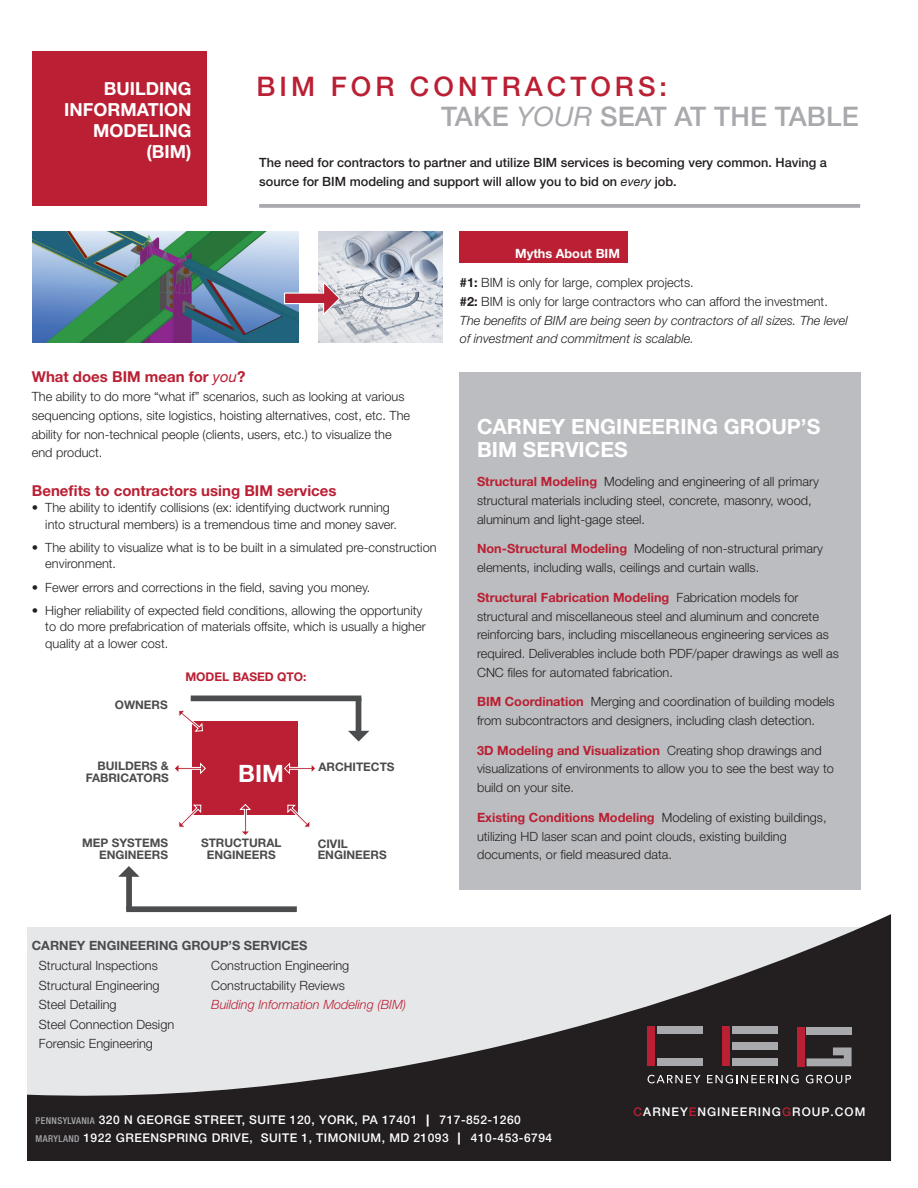
<style>
.page{position:relative;width:918px;height:1188px;background:#fff}
.page>*{position:absolute;margin:0;border:0;box-sizing:border-box;transform-origin:0 0}
.t1{font:500 27px/30px "Helvetica Neue LT Std";letter-spacing:.15em;color:#ba1f33}
.t2{font:700 25.5px "Helvetica Neue LT Std";color:#fff}
.t3{font:700 24px "Helvetica Neue LT Std";color:#fff}
.t4{font:700 21px "Helvetica Neue LT Std";color:#fff}
.t5{font:700 18px/21px "Helvetica Neue LT Std";color:#fff}
.t6{font:700 15px "Helvetica Neue LT Std";color:#ba1f33}
.t7{font:300 12.75px/18.8px "Helvetica Neue LT Std";color:#231f20}
.t8{font:italic 300 12.75px/18.8px "Helvetica Neue LT Std";color:#231f20}
.t9{font:500 12.75px/18.8px "Helvetica Neue LT Std";color:#231f20}
.t10{font:italic 300 12.75px "Helvetica Neue LT Std";color:#ba1f33}
.t11{font:700 12.75px "Helvetica Neue LT Std";color:#4b4c4d}
.t12{font:700 12.75px "Helvetica Neue LT Std";color:#fff}
.t13{font:500 12px/18px "Helvetica Neue LT Std";letter-spacing:.04em;color:#fff}
.t14{font:500 12px "Helvetica Neue LT Std";letter-spacing:.085em;color:#fff}
.t15{font:700 12px "Helvetica Neue LT Std";color:#ba1f33}
.t16{font:700 11.85px/11.9px "Helvetica Neue LT Std";color:#4b4c4d}
.s1{color:#a8a9ad}
.s2{font-weight:400;font-style:italic;color:#a8a9ad}
.s3{font-weight:400;font-style:italic}
.s4{font-weight:700;font-style:normal}
.s5{font-style:normal}
.s6{font-weight:700;color:#ba1f33}
.s7{font-stretch:condensed;font-size:9.45px;color:#a8a9ad}
.s8{font-weight:800}
.s9{color:#ba1f33}
</style>
<div class="page">
<div style="left:191px;top:696px;width:170px;height:5px;background:#4b4c4d"></div>
<div style="left:356px;top:698px;width:5px;height:34px;background:#4b4c4d"></div>
<svg style="left:348px;top:731px;width:21px;height:11px"></svg>
<svg style="left:126px;top:906px;width:171px;height:6px"></svg>
<svg style="left:126px;top:877px;width:6px;height:33px"></svg>
<svg style="left:118px;top:866px;width:22px;height:11px"></svg>
<div style="left:192px;top:721px;width:106px;height:94px;background:#ba1f33"></div>
<svg style="left:284px;top:762px;width:31px;height:13px"></svg>
<svg style="left:175px;top:762px;width:31px;height:12px"></svg>
<svg style="left:287px;top:804px;width:23px;height:24px"></svg>
<svg style="left:239px;top:804px;width:12px;height:31px"></svg>
<svg style="left:178px;top:804px;width:24px;height:24px"></svg>
<svg style="left:178px;top:710px;width:25px;height:22px"></svg>
<div style="left:32px;top:51px;width:175px;height:155px;background:#ba1f33"></div>
<img style="left:318px;top:231px;width:124px;height:111px">
<img style="left:32px;top:231px;width:267px;height:111px">
<div style="left:459px;top:372px;width:401px;height:518px;background:#bcbdc0"></div>
<svg style="left:259px;top:204px;width:601px;height:4px;background:#adaeb1"></svg>
<svg style="left:283px;top:280px;width:58px;height:37px"></svg>
<div style="left:460px;top:231px;width:168px;height:32px;background:#ba1f33"></div>
<svg style="left:27px;top:914px;width:864px;height:247px;background:#898789"></svg>
<div style="left:657px;top:1058px;width:45px;height:8px;background:#a8a9ad"></div>
<div style="left:657px;top:1027px;width:45px;height:7px;background:#a8a9ad"></div>
<div style="left:647px;top:1027px;width:8px;height:39px;background:#ba1f33"></div>
<div style="left:806px;top:1027px;width:46px;height:8px;background:#a8a9ad"></div>
<div style="left:732px;top:1058px;width:46px;height:8px;background:#a8a9ad"></div>
<div style="left:732px;top:1027px;width:46px;height:7px;background:#a8a9ad"></div>
<div style="left:732px;top:1042px;width:46px;height:8px;background:#a8a9ad"></div>
<div style="left:722px;top:1027px;width:8px;height:39px;background:#ba1f33"></div>
<svg style="left:648px;top:1075px;width:53px;height:8px"></svg>
<svg style="left:707px;top:1075px;width:92px;height:8px"></svg>
<svg style="left:806px;top:1075px;width:45px;height:8px"></svg>
<div style="left:797px;top:1027px;width:8px;height:39px;background:#ba1f33"></div>
<svg style="left:807px;top:1047px;width:45px;height:19px"></svg>
<h3 class="t5" style="left:104px;top:78px;width:89px">BUILDING</h3>
<h3 class="t5" style="left:64px;top:99px;width:129px">INFORMATION</h3>
<h3 class="t5" style="left:93px;top:120px;width:30px">MODE</h3>
<h3 class="t5" style="left:147px;top:120px;width:46px">LING (BIM)</h3>
<h1 class="t1" style="left:441px;top:71px;width:419px;text-indent:-185px">BIM for contractors:<br><span class="s1">Take</span> <span class="s2">your</span> <span class="s1">seat at the table</span></h1>
<p class="t9" style="left:259px;top:153px;width:569px">The need for contractors to partner and utilize BIM services is becoming very common. Having a source for BIM modeling and support will allow you to bid on <span class="s3">every</span> job.</p>
<p class="t12" style="left:515px;top:245px;width:106px">Myths About BIM</p>
<p class="t8" style="left:460px;top:273px;width:390px"><span class="s4">#1:</span> <span class="s5">BIM is only for large, complex projects.<br></span><span class="s4">#2:</span> <span class="s5">BIM is only for large contractors who can afford the investment.<br></span>The benefits of BIM are being seen by contractors of all sizes. The level of investment and commitment is scalable.</p>
<p class="t6" style="left:32px;top:368px;width:215px">What does BIM mean for <span class="s3">you</span>?</p>
<p class="t7" style="left:32px;top:387px;width:380px">The ability to do more “what if” scenarios, such as looking at various sequencing options, site logistics, hoisting alternatives, cost, etc. The ability for non-technical people (clients, users, etc.) to visualize the end product.</p>
<p class="t6" style="left:32px;top:481px;width:306px">Benefits to contractors using BIM services</p>
<p class="t7" style="left:45px;top:499px;width:353px;line-height:16.5px;text-indent:-13px">• The ability to identify collisions (ex: identifying ductwork running into structural members) is a tremendous time and money saver.</p>
<p class="t7" style="left:45px;top:539px;width:393px;line-height:16.5px;text-indent:-13px">• The ability to visualize what is to be built in a simulated pre-construction environment.</p>
<p class="t7" style="left:32px;top:577px;width:340px">• Fewer errors and corrections in the field, saving you money.</p>
<p class="t7" style="left:45px;top:602px;width:382px;line-height:16.5px;text-indent:-13px">• Higher reliability of expected field conditions, allowing the opportunity to do more prefabrication of materials offsite, which is usually a higher quality at a lower cost.</p>
<p class="t16" style="left:115px;top:698px;width:54px">owners</p>
<p class="t15" style="left:185px;top:669px;width:123px">Model based QTO:</p>
<p class="t16" style="left:86px;top:760px;width:85px;text-align:right">builders &amp;<br>Fabricators</p>
<p class="t16" style="left:82px;top:837px;width:54px">MEP SYSTE</p>
<p class="t16" style="left:150px;top:837px;width:19px">MS</p>
<p class="t16" style="left:99px;top:848px;width:47px">ENGINEERS</p>
<h3 class="t3" style="left:238px;top:758px;width:47px">BIM</h3>
<h2 class="t2" style="left:240px;top:773px;width:50px">BIM</h2>
<p class="t16" style="left:207px;top:837px;width:72px;text-indent:-6px">structural<br>ENGINEERS</p>
<p class="t16" style="left:318px;top:761px;width:78px">architects</p>
<p class="t16" style="left:318px;top:837px;width:47px">CIVIL<br>ENGINEERS</p>
<p class="t11" style="left:32px;top:938px;width:10px">CAR</p>
<p class="t11" style="left:59px;top:938px;width:80px">NEY ENGINEER</p>
<p class="t11" style="left:155px;top:938px;width:47px">ING GROU</p>
<p class="t11" style="left:220px;top:938px;width:34px">P’S SER</p>
<p class="t11" style="left:270px;top:938px;width:22px">VICES</p>
<p class="t7" style="left:39px;top:956px;width:137px;line-height:19.5px">Structural Inspections<br>Structural Engineering<br>Steel Detailing<br>Steel Connection Design<br>Forensic Engineering</p>
<p class="t7" style="left:211px;top:956px;width:140px;line-height:19.5px">Construction Engineering<br>Constructability Reviews</p>
<p class="t10" style="left:211px;top:997px;width:197px">Building Information Modeling (BIM)</p>
<h3 class="t4" style="left:477px;top:414px;width:16px">CAR</h3>
<h3 class="t4" style="left:522px;top:414px;width:131px">NEY ENGINEER</h3>
<h3 class="t4" style="left:680px;top:414px;width:76px">ING GROU</h3>
<h3 class="t4" style="left:787px;top:414px;width:34px">P’S</h3>
<h3 class="t4" style="left:477px;top:436px;width:61px">BIM SER</h3>
<h3 class="t4" style="left:565px;top:436px;width:35px">VICES</h3>
<p class="t7" style="left:477px;top:472px;width:343px"><span class="s6">Structural Modeling</span> Modeling and engineering of all primary structural materials including steel, concrete, masonry, wood, aluminum and light-gage steel.</p>
<p class="t7" style="left:477px;top:539px;width:347px"><span class="s6">Non-Structural Modeling</span> Modeling of non-structural primary elements, including walls, ceilings and curtain walls.</p>
<p class="t7" style="left:477px;top:588px;width:364px"><span class="s6">Structural Fabrication Modeling</span> Fabrication models for structural and miscellaneous steel and aluminum and concrete reinforcing bars, including miscellaneous engineering services as required. Deliverables include both PDF/paper drawings as well as CNC files for automated fabrication.</p>
<p class="t7" style="left:477px;top:692px;width:359px"><span class="s6">BIM Coordination</span> Merging and coordination of building models from subcontractors and designers, including clash detection.</p>
<p class="t7" style="left:477px;top:741px;width:358px"><span class="s6">3D Modeling and Visualization</span> Creating shop drawings and visualizations of environments to allow you to see the best way to build on your site.</p>
<p class="t7" style="left:477px;top:808px;width:351px"><span class="s6">Existing Conditions Modeling</span> Modeling of existing buildings, utilizing HD laser scan and point clouds, existing building documents, or field measured data.</p>
<p class="t13" style="left:36px;top:1111px;width:487px"><span class="s7">PENNSYLVANIA</span> 320 N Georg e Street, Suite 120, York, PA 17401 <span class="s8">|</span> 717-852-1260<br><span class="s7">MARYLAND</span> 1922 Greenspring Drive, Suite 1, Tim</p>
<p class="t13" style="left:339px;top:1129px;width:215px">onium, MD 21093 <span class="s8">|</span> 410-453-6794</p>
<p class="t14" style="left:634px;top:1105px;width:231px"><span class="s9">c</span>arney<span class="s9">e</span>ngi neering<span class="s9">g</span>roup.com</p>
</div>
